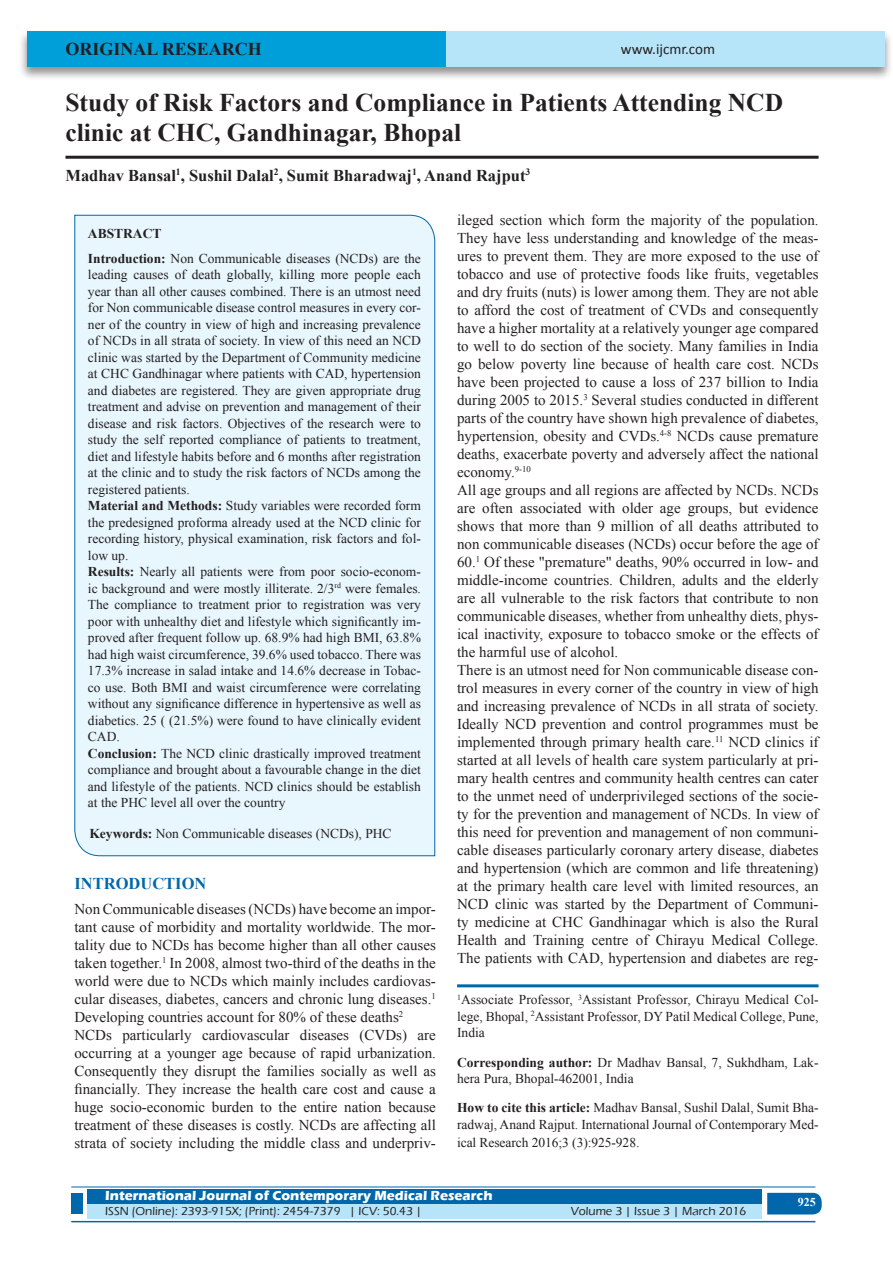
<style>
.page{position:relative;width:893px;height:1263px;background:#fff}
.page>*{position:absolute;margin:0;border:0;box-sizing:border-box;transform-origin:0 0}
.A_Title_New{font:700 25.5px/30px "Times New Roman";color:#231f20}
.AT_new{font:700 18px "Times New Roman";color:#231f20}
.AU-New{font:700 16.5px "Times New Roman";color:#231f20}
.t1{font:700 16.5px "Times New Roman";color:#0067aa}
.TX_New{font:15px/18px "Times New Roman";color:#231f20;text-align:justify}
.t2{font:15px "Calibri";color:#231f20}
.Affi_New{font:13.5px/16.5px "Times New Roman";color:#231f20}
.HTC_new{font:13.5px/16.5px "Times New Roman";letter-spacing:-.005em;color:#231f20}
.Corresponding{font:13.5px/16.5px "Times New Roman";color:#231f20}
.t3{font:700 13.5px "Eras ITC";color:#fff}
.t4{font:500 12px "Eras ITC";color:#231f20}
.t5{font:700 12px "Times New Roman";color:#fff}
.s1{font-weight:700}
</style>
<div class="page">
<div style="left:19px;top:29px;width:874px;height:52px;background:#231f20;opacity:.5"></div>
<div style="left:27px;top:31px;width:858px;height:35px;background:#b6e4f9"></div>
<div style="left:27px;top:31px;width:419px;height:35px;background:#009fda"></div>
<div style="left:87px;top:1189px;width:674px;height:15px;background:#0067aa"></div>
<div style="left:87px;top:1204px;width:674px;height:15px;background:#b6e4f9"></div>
<svg style="left:767px;top:1193px;width:55px;height:21px"></svg>
<hr style="left:71px;top:1186px;width:744px;height:1px;background:#0067aa">
<hr style="left:71px;top:1221px;width:744px;height:1px;background:#0067aa">
<div style="left:71px;top:1193px;width:12px;height:21px;background:#0067aa"></div>
<hr style="left:65px;top:156px;width:754px;height:3px;background:#231f20">
<div style="left:74px;top:214px;width:361px;height:642px;background:#e8f6fd"></div>
<hr style="left:457px;top:984px;width:362px;height:3px;background:#0067aa">
<p class="AT_new" style="left:65px;top:36px;width:198px">ORIGINAL RESEARCH</p>
<p class="t2" style="left:621px;top:40px;width:96px">www.ijcmr.com</p>
<p class="A_Title_New" style="left:65px;top:87px;width:719px">Study of Risk Factors and Compliance in Patients Attending NCD clinic at CHC, Gandhinagar, Bhopal</p>
<p class="AU-New" style="left:65px;top:164px;width:466px">Madhav Bansal<sup>1</sup>, Sushil Dalal<sup>2</sup>, Sumit Bharadwaj<sup>1</sup>, Anand Rajput<sup>3</sup></p>
<p class="Affi_New" style="left:88px;top:220px;width:335px;line-height:25px"><span class="s1">ABSTRACT<br>Introduction:</span> Non Communicable diseases (NCDs) are the</p>
<p class="Affi_New" style="left:88px;top:266px;width:335px">leading causes of death globally, killing more people each year than all other causes combined. There is an utmost need for Non communicable disease control measures in every cor&shy;ner of the country in view of high and increasing prevalence of NCDs in all strata of society. In view of this need an NCD clinic was started by the Department of Community medicine at CHC Gandhinagar where patients with CAD, hypertension and diabetes are registered. They are given appropriate drug treatment and advise on prevention and management of their disease and risk factors. Objectives of the research were to study the self reported compliance of patients to treatment, diet and lifestyle habits before and 6 months after registration at the clinic and to study the risk factors of NCDs among the registered patients.<br><span class="s1">Material and Methods:</span> Study variables were recorded form the predesigned proforma already used at the NCD clinic for recording history, physical examination, risk factors and fol&shy;low up.<br><span class="s1">Results:</span> Nearly all patients were from poor socio-econom&shy;ic background and were mostly illiterate. 2/3<sup>rd</sup> were females.<br>The compliance to treatment prior to registration was very poor with unhealthy diet and lifestyle which significantly im&shy;proved after frequent follow up. 68.9% had high BMI, 63.8% had high waist circumference, 39.6% used tobacco. There was 17.3% increase in salad intake and 14.6% decrease in Tobac&shy;co use. Both BMI and waist circumference were correlating without any significance difference in hypertensive as well as diabetics. 25 ( (21.5%) were found to have clinically evident CAD.<br><span class="s1">Conclusion:</span> The NCD clinic drastically improved treatment compliance and brought about a favourable change in the diet and lifestyle of the patients. NCD clinics should be establish at the PHC level all over the country</p>
<p class="Affi_New" style="left:89px;top:825px;width:304px"><span class="s1">Keywords:</span> Non Communicable diseases (NCDs), PHC</p>
<h1 class="t1" style="left:74px;top:872px;width:133px">INTRODUCTION</h1>
<p class="TX_New" style="left:74px;top:899px;width:363px">Non Communicable diseases (NCDs) have become an impor&shy;tant cause of morbidity and mortality worldwide. The mor&shy;tality due to NCDs has become higher than all other causes taken together.<sup>1</sup> In 2008, almost two-third of the deaths in the world were due to NCDs which mainly includes cardiovas&shy;cular diseases, diabetes, cancers and chronic lung diseases.<sup>1<br></sup>Developing countries account for 80% of these deaths<sup>2</sup></p>
<p class="TX_New" style="left:74px;top:1025px;width:363px">NCDs particularly cardiovascular diseases (CVDs) are occurring at a younger age because of rapid urbanization.<br>Consequently they disrupt the families socially as well as financially. They increase the health care cost and cause a huge socio-economic burden to the entire nation because treatment of these diseases is costly. NCDs are affecting all strata of society including the middle class and underpriv-</p>
<p class="TX_New" style="left:457px;top:211px;width:363px">ileged section which form the majority of the population.<br>They have less understanding and knowledge of the meas&shy;ures to prevent them. They are more exposed to the use of tobacco and use of protective foods like fruits, vegetables and dry fruits (nuts) is lower among them. They are not able to afford the cost of treatment of CVDs and consequently have a higher mortality at a relatively younger age compared to well to do section of the society. Many families in India go below poverty line because of health care cost. NCDs have been projected to cause a loss of 237 billion to India during 2005 to 2015.<sup>3</sup> Several studies conducted in different parts of the country have shown high prevalence of diabetes, hypertension, obesity and CVDs.<sup>4-8</sup> NCDs cause premature deaths, exacerbate poverty and adversely affect the national economy.<sup>9-10</sup></p>
<p class="TX_New" style="left:457px;top:481px;width:363px">All age groups and all regions are affected by NCDs. NCDs are often associated with older age groups, but evidence shows that more than 9 million of all deaths attributed to non communicable diseases (NCDs) occur before the age of 60.<sup>1</sup> Of these "premature" deaths, 90% occurred in low- and middle-income countries. Children, adults and the elderly are all vulnerable to the risk factors that contribute to non communicable diseases, whether from unhealthy diets, phys&shy;ical inactivity, exposure to tobacco smoke or the effects of the harmful use of alcohol.</p>
<p class="TX_New" style="left:457px;top:661px;width:363px">There is an utmost need for Non communicable disease con&shy;trol measures in every corner of the country in view of high and increasing prevalence of NCDs in all strata of society.<br>Ideally NCD prevention and control programmes must be implemented through primary health care.<sup>11</sup> NCD clinics if started at all levels of health care system particularly at pri&shy;mary health centres and community health centres can cater to the unmet need of underprivileged sections of the socie&shy;ty for the prevention and management of NCDs. In view of this need for prevention and management of non communi&shy;cable diseases particularly coronary artery disease, diabetes and hypertension (which are common and life threatening) at the primary health care level with limited resources, an NCD clinic was started by the Department of Communi&shy;ty medicine at CHC Gandhinagar which is also the Rural Health and Training centre of Chirayu Medical College.<br>The patients with CAD, hypertension and diabetes are reg-</p>
<p class="Affi_New" style="left:457px;top:991px;width:363px;text-align:justify"><sup>1</sup>Associate Professor, <sup>3</sup>Assistant Professor, Chirayu Medical Col&shy;lege, Bhopal, <sup>2</sup>Assistant Professor, DY Patil Medical College, Pune, India</p>
<p class="Corresponding" style="left:457px;top:1054px;width:363px"><span class="s1">Corresponding author:</span> Dr Madhav Bansal, 7, Sukhdham, Lak&shy;hera Pura, Bhopal-462001, India</p>
<p class="HTC_new" style="left:457px;top:1099px;width:363px"><span class="s1">How to cite this article:</span> Madhav Bansal, Sushil Dalal, Sumit Bha&shy;radwaj, Anand Rajput. International Journal of Contemporary Med-</p>
<p class="HTC_new" style="left:457px;top:1134px;width:184px">ical Research 2016;3 (3):925-928.</p>
<p class="t3" style="left:105px;top:1188px;width:389px">International Journal of Contemporary Medical Research</p>
<p class="t4" style="left:105px;top:1204px;width:318px">ISSN (Online): 2393-915X; (Print): 2454-7379 | ICV: 50.43 |</p>
<p class="t4" style="left:571px;top:1204px;width:177px">Volume 3 | Issue 3 | March 2016</p>
<h4 class="t5" style="left:798px;top:1194px;width:19px">925</h4>
</div>
